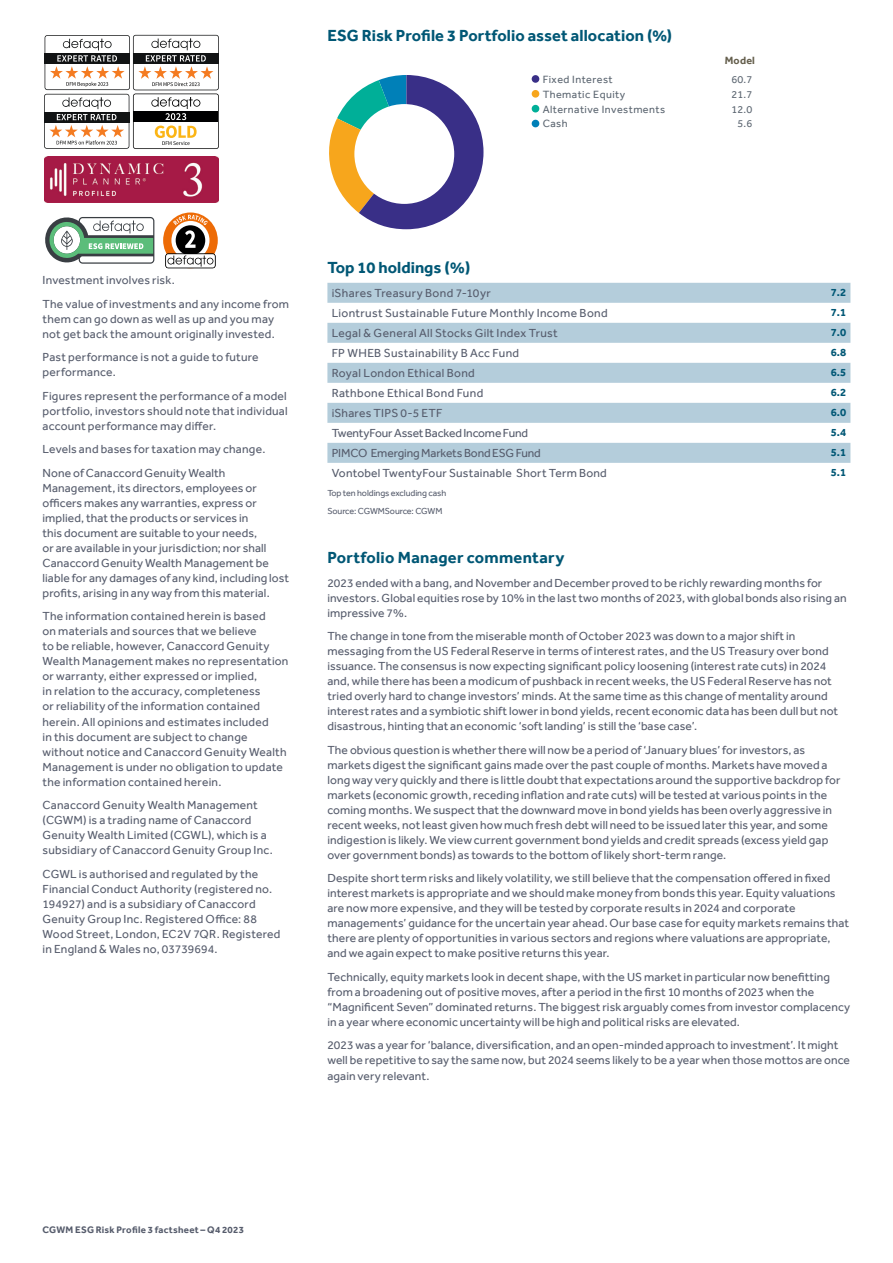
<style>
.page{position:relative;width:893px;height:1263px;background:#fff}
.page>*{position:absolute;margin:0;border:0;box-sizing:border-box;transform-origin:0 0}
.t1{font:700 16.5px "Effra";letter-spacing:.005em;color:#005775}
._4__Body_Text{font:12px/15px "Canaccord Effra";letter-spacing:.01em;color:#565c6c}
._11__Disclaimer{font:12px/15px "Canaccord Effra";letter-spacing:.015em;color:#565c6c}
._4__Body_Text-2{font:12px "Canaccord Effra";letter-spacing:.03em;color:#565c6c}
._4__Body_Text-3{font:12px "Canaccord Effra";letter-spacing:-.01em;color:#565c6c}
.Table_text{font:700 11.25px "Effra";color:#005775}
.t2{font:10.8px/14.7px "Effra";letter-spacing:.04em;color:#5d6772}
.t3{font:700 10.8px "Effra";letter-spacing:.02em;color:#655f4d}
.t4{font:700 9.75px "Effra";letter-spacing:.025em;color:#565c6c}
.Notes{font:9px "Canaccord Effra";letter-spacing:-.01em;color:#585e6e}
</style>
<div class="page">
<svg style="left:329px;top:75px;width:154px;height:154px"></svg>
<div style="left:354px;top:104px;width:100px;height:100px;background:#fff;border-radius:50%"></div>
<div style="left:532px;top:75px;width:7px;height:8px;background:#392f87;border-radius:50%"></div>
<div style="left:532px;top:90px;width:7px;height:8px;background:#f7a61c;border-radius:50%"></div>
<div style="left:532px;top:105px;width:7px;height:7px;background:#00af98;border-radius:50%"></div>
<div style="left:532px;top:120px;width:7px;height:7px;background:#0080b8;border-radius:50%"></div>
<svg style="left:327px;top:283px;width:523px;height:180px;fill:#b4cddb"></svg>
<svg style="left:44px;top:35px;width:175px;height:114px"></svg>
<img style="left:44px;top:157px;width:175px;height:45px">
<svg style="left:45px;top:217px;width:109px;height:47px"></svg>
<svg style="left:163px;top:212px;width:55px;height:56px"></svg>
<svg style="left:171px;top:221px;width:38px;height:39px"></svg>
<div style="left:176px;top:225px;width:29px;height:30px;background:#000;border-radius:50%"></div>
<svg style="left:165px;top:254px;width:51px;height:14px"></svg>
<svg style="left:166px;top:254px;width:49px;height:14px"></svg>
<svg style="left:167px;top:255px;width:46px;height:12px"></svg>
<svg style="left:173px;top:215px;width:35px;height:33px"></svg>
<p class="t1" style="left:327px;top:25px;width:346px">ESG Risk Profile 3 Portfolio asset allocation (%)</p>
<p class="t3" style="left:725px;top:54px;width:32px">Model</p>
<p class="t2" style="left:543px;top:72px;width:124px">Fixed Interest<br>Thematic Equity<br>Alternative Investments<br>Cash</p>
<p class="t2" style="left:731px;top:72px;width:22px;text-align:center">60.7<br>21.7<br>12.0<br>5.6</p>
<p class="_11__Disclaimer" style="left:43px;top:273px;width:134px">Investment involves risk.</p>
<p class="_11__Disclaimer" style="left:43px;top:296px;width:248px">The value of investments and any income from them can go down as well as up and you may not get back the amount originally invested.</p>
<p class="_11__Disclaimer" style="left:43px;top:350px;width:218px">Past performance is not a guide to future performance.</p>
<p class="_11__Disclaimer" style="left:43px;top:388px;width:247px;text-align:justify">Figures represent the performance of a model portfolio, investors should note that individual account performance may differ.</p>
<p class="_11__Disclaimer" style="left:43px;top:442px;width:224px">Levels and bases for taxation may change.</p>
<p class="_11__Disclaimer" style="left:43px;top:465px;width:248px">None of Canaccord Genuity Wealth Management, its directors, employees or officers makes any warranties, express or implied, that the products or services in<br>this document are suitable to your needs,<br>or are available in your jurisdiction; nor shall Canaccord Genuity Wealth Management be liable for any damages of any kind, including lost profits, arising in any way from this material.</p>
<p class="_11__Disclaimer" style="left:43px;top:609px;width:247px">The information contained herein is based<br>on materials and sources that we believe<br>to be reliable, however, Canaccord Genuity Wealth Management makes no representation or warranty, either expressed or implied,<br>in relation to the accuracy, completeness<br>or reliability of the information contained herein. All opinions and estimates included<br>in this document are subject to change without notice and Canaccord Genuity Wealth Management is under no obligation to update the information contained herein.</p>
<p class="_11__Disclaimer" style="left:43px;top:797px;width:232px">Canaccord Genuity Wealth Management (CGWM) is a trading name of Canaccord Genuity Wealth Limited (CGWL), which is a subsidiary of Canaccord Genuity Group Inc.</p>
<p class="_11__Disclaimer" style="left:43px;top:866px;width:239px">CGWL is authorised and regulated by the Financial Conduct Authority (registered no.<br>194927) and is a subsidiary of Canaccord Genuity Group Inc. Registered Office: 88<br>Wood Street, London, EC2V 7QR. Registered in England &amp; Wales no, 03739694.</p>
<h1 class="t1" style="left:327px;top:257px;width:144px">Top 10 holdings (%)</h1>
<p class="_4__Body_Text" style="left:332px;top:285px;width:161px">iShares Treasury Bond 7-10yr</p>
<p class="Table_text" style="left:831px;top:286px;width:17px">7.2</p>
<p class="_4__Body_Text-2" style="left:332px;top:306px;width:278px">Liontrust Sustainable Future Monthly Income Bond</p>
<p class="Table_text" style="left:831px;top:306px;width:17px">7.1</p>
<p class="_4__Body_Text-2" style="left:332px;top:326px;width:228px">Legal &amp; General All Stocks Gilt Index Trust</p>
<p class="Table_text" style="left:831px;top:326px;width:17px">7.0</p>
<p class="_4__Body_Text-2" style="left:332px;top:346px;width:189px">FP WHEB Sustainability B Acc Fund</p>
<p class="Table_text" style="left:831px;top:346px;width:17px">6.8</p>
<p class="_4__Body_Text-2" style="left:332px;top:366px;width:145px">Royal London Ethical Bond</p>
<p class="Table_text" style="left:831px;top:366px;width:17px">6.5</p>
<p class="_4__Body_Text-2" style="left:332px;top:386px;width:153px">Rathbone Ethical Bond Fund</p>
<p class="Table_text" style="left:831px;top:386px;width:17px">6.2</p>
<p class="_4__Body_Text" style="left:332px;top:405px;width:112px">iShares TIPS 0-5 ETF</p>
<p class="Table_text" style="left:831px;top:406px;width:17px">6.0</p>
<p class="_4__Body_Text-3" style="left:332px;top:426px;width:198px">TwentyFour Asset Backed Income Fund</p>
<p class="Table_text" style="left:831px;top:426px;width:17px">5.4</p>
<p class="_4__Body_Text-3" style="left:332px;top:446px;width:211px">PIMCO Emerging Markets Bond ESG Fund</p>
<p class="Table_text" style="left:831px;top:446px;width:17px">5.1</p>
<p class="_4__Body_Text" style="left:332px;top:465px;width:277px">Vontobel TwentyFour Sustainable Short Term Bond</p>
<p class="Table_text" style="left:831px;top:466px;width:17px">5.1</p>
<p class="Notes" style="left:327px;top:488px;width:120px">Top ten holdings excluding cash</p>
<p class="Notes" style="left:327px;top:506px;width:117px">Source: CGWMSource: CGWM</p>
<p class="t1" style="left:327px;top:548px;width:238px">Portfolio Manager commentary</p>
<p class="_4__Body_Text" style="left:327px;top:575px;width:521px">2023 ended with a bang, and November and December proved to be richly rewarding months for investors. Global equities rose by 10% in the last two months of 2023, with global bonds also rising an impressive 7%.</p>
<p class="_4__Body_Text" style="left:327px;top:629px;width:512px">The change in tone from the miserable month of October 2023 was down to a major shift in messaging from the US Federal Reserve in terms of interest rates, and the US Treasury over bond issuance. The consensus is now expecting significant policy loosening (interest rate cuts) in 2024 and, while there has been a modicum of pushback in recent weeks, the US Federal Reserve has not tried overly hard to change investors’ minds. At the same time as this change of mentality around interest rates and a symbiotic shift lower in bond yields, recent economic data has been dull but not disastrous, hinting that an economic ‘soft landing’ is still the ‘base case’.</p>
<p class="_4__Body_Text" style="left:327px;top:742px;width:514px">The obvious question is whether there will now be a period of ‘January blues’ for investors, as markets digest the significant gains made over the past couple of months. Markets have moved a long way very quickly and there is little doubt that expectations around the supportive backdrop for markets (economic growth, receding inflation and rate cuts) will be tested at various points in the coming months. We suspect that the downward move in bond yields has been overly aggressive in recent weeks, not least given how much fresh debt will need to be issued later this year, and some indigestion is likely. We view current government bond yields and credit spreads (excess yield gap over government bonds) as towards to the bottom of likely short-term range.</p>
<p class="_4__Body_Text" style="left:327px;top:871px;width:523px">Despite short term risks and likely volatility, we still believe that the compensation offered in fixed interest markets is appropriate and we should make money from bonds this year. Equity valuations are now more expensive, and they will be tested by corporate results in 2024 and corporate managements’ guidance for the uncertain year ahead. Our base case for equity markets remains that there are plenty of opportunities in various sectors and regions where valuations are appropriate, and we again expect to make positive returns this year.</p>
<p class="_4__Body_Text" style="left:327px;top:969px;width:524px">Technically, equity markets look in decent shape, with the US market in particular now benefitting from a broadening out of positive moves, after a period in the first 10 months of 2023 when the “Magnificent Seven” dominated returns. The biggest risk arguably comes from investor complacency in a year where economic uncertainty will be high and political risks are elevated.</p>
<p class="_4__Body_Text" style="left:327px;top:1038px;width:524px">2023 was a year for ‘balance, diversification, and an open-minded approach to investment’. It might well be repetitive to say the same now, but 2024 seems likely to be a year when those mottos are once again very relevant.</p>
<p class="t4" style="left:43px;top:1224px;width:203px">CGWM ESG Risk Profile 3 factsheet – Q4 2023</p>
</div>
